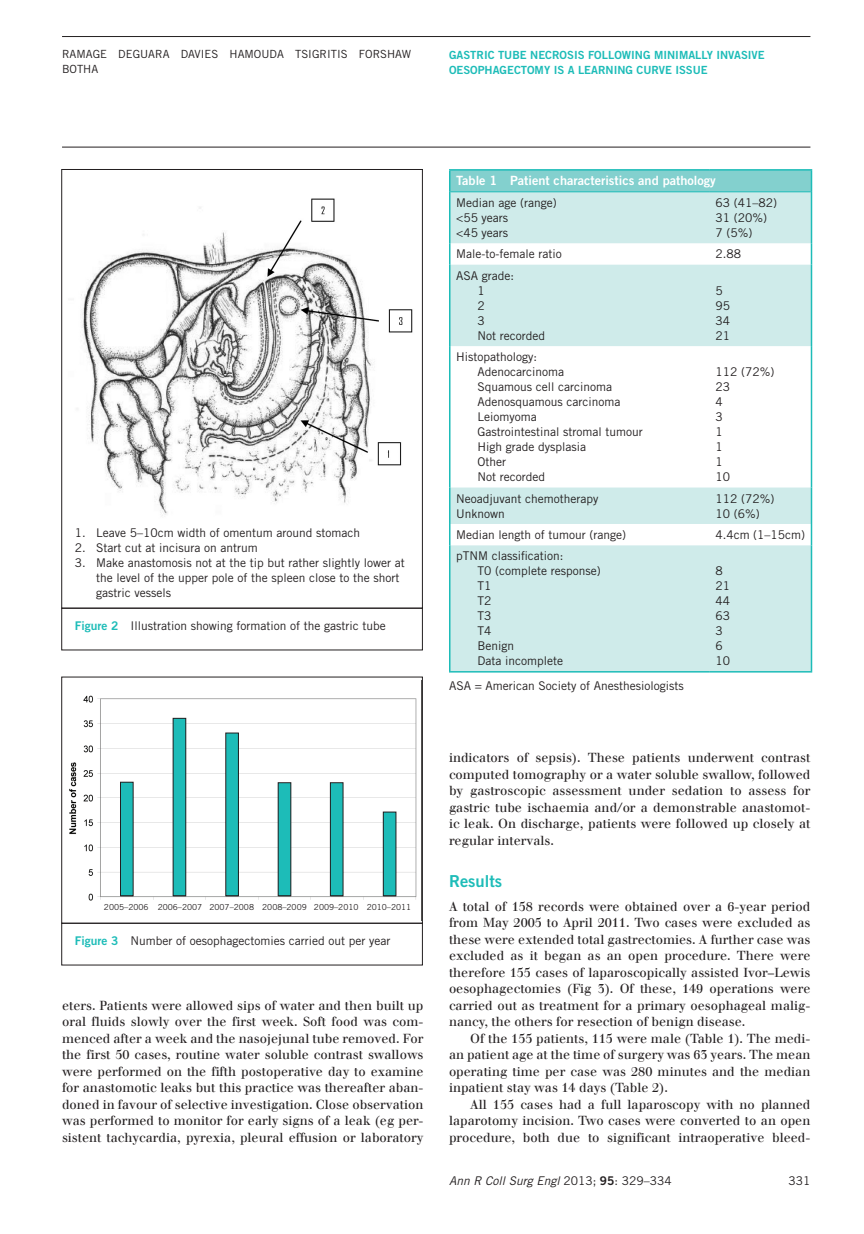
<style>
.page{position:relative;width:864px;height:1234px;background:#fff}
.page>*{position:absolute;margin:0;border:0;box-sizing:border-box;transform-origin:0 0}
.t1{font:16.5px "Trade Gothic LT Std Bd 2";color:#1dbcb8}
.t2{font:12.75px/16.5px "Walbaum Com";color:#231f20;text-align:justify}
.t3{font:12.75px "Trade Gothic LT Std Bd 2";color:#fff}
.t4{font:12px/15px "Trade Gothic LT Std";color:#231f20}
.t5{font:italic 12px "Trade Gothic LT Std";color:#231f20}
.t6{font:11.25px/15px "Trade Gothic LT Std Bd 2";color:#1dbcb8}
.t7{font:11.25px "Trade Gothic LT Std";color:#231f20}
.t8{font:8.25px "Trade Gothic LT Std";color:#231f20}
.s1{font-family:"Trade Gothic LT Std Bd 2";color:#1dbcb8}
.s2{font-style:normal}
.s3{font-family:"Trade Gothic LT Std Bd 2";font-style:normal}
</style>
<div class="page">
<hr style="left:62px;top:36px;width:748px;height:1px;background:#231f20">
<hr style="left:62px;top:147px;width:748px;height:1px;background:#231f20">
<div style="left:61px;top:608px;width:362px;height:42px;border:1px solid #231f20"></div>
<img style="left:81px;top:198px;width:332px;height:318px">
<div style="left:61px;top:169px;width:362px;height:439px;border:1px solid #231f20"></div>
<div style="left:450px;top:170px;width:361px;height:22px;background:#83d0ce"></div>
<svg style="left:450px;top:192px;width:361px;height:479px;fill:#cfebea"></svg>
<hr style="left:449px;top:169px;width:260px;height:2px;background:#1dbcb8">
<svg style="left:449px;top:171px;width:1px;height:21px"></svg>
<hr style="left:709px;top:169px;width:103px;height:2px;background:#1dbcb8">
<svg style="left:811px;top:171px;width:1px;height:21px"></svg>
<hr style="left:449px;top:192px;width:1px;height:51px;background:#1dbcb8">
<svg style="left:449px;top:243px;width:1px;height:22px"></svg>
<hr style="left:449px;top:265px;width:1px;height:81px;background:#1dbcb8">
<hr style="left:449px;top:346px;width:1px;height:141px;background:#1dbcb8">
<hr style="left:449px;top:487px;width:1px;height:37px;background:#1dbcb8">
<svg style="left:449px;top:524px;width:1px;height:21px"></svg>
<hr style="left:449px;top:545px;width:1px;height:126px;background:#1dbcb8">
<hr style="left:449px;top:671px;width:260px;height:1px;background:#1dbcb8">
<hr style="left:450px;top:191px;width:259px;height:1px;background:#1dbcb8">
<hr style="left:709px;top:191px;width:102px;height:1px;background:#1dbcb8">
<hr style="left:811px;top:192px;width:1px;height:51px;background:#1dbcb8">
<svg style="left:811px;top:243px;width:1px;height:22px"></svg>
<hr style="left:811px;top:265px;width:1px;height:81px;background:#1dbcb8">
<hr style="left:811px;top:346px;width:1px;height:141px;background:#1dbcb8">
<hr style="left:811px;top:487px;width:1px;height:37px;background:#1dbcb8">
<svg style="left:811px;top:524px;width:1px;height:21px"></svg>
<hr style="left:811px;top:545px;width:1px;height:126px;background:#1dbcb8">
<hr style="left:709px;top:671px;width:103px;height:1px;background:#1dbcb8">
<img style="left:69px;top:695px;width:348px;height:206px">
<div style="left:120px;top:782px;width:13px;height:114px;background:#1dbcb8"></div>
<div style="left:120px;top:782px;width:13px;height:114px;border:1px solid #231f20"></div>
<div style="left:173px;top:718px;width:13px;height:178px;background:#1dbcb8"></div>
<div style="left:173px;top:718px;width:13px;height:178px;border:1px solid #231f20"></div>
<div style="left:226px;top:733px;width:12px;height:163px;background:#1dbcb8"></div>
<div style="left:225px;top:733px;width:14px;height:163px;border:1px solid #231f20"></div>
<div style="left:278px;top:783px;width:13px;height:113px;background:#1dbcb8"></div>
<div style="left:278px;top:782px;width:13px;height:114px;border:1px solid #231f20"></div>
<div style="left:330px;top:783px;width:13px;height:113px;background:#1dbcb8"></div>
<div style="left:330px;top:782px;width:13px;height:114px;border:1px solid #231f20"></div>
<div style="left:383px;top:812px;width:13px;height:84px;background:#1dbcb8"></div>
<div style="left:383px;top:812px;width:13px;height:84px;border:1px solid #231f20"></div>
<div style="left:61px;top:677px;width:362px;height:247px;border:1px solid #231f20"></div>
<p class="t7" style="left:62px;top:47px;width:15px">Ramage</p>
<p class="t7" style="left:118px;top:47px;width:15px">Deguara</p>
<p class="t7" style="left:181px;top:47px;width:26px">Davies</p>
<p class="t7" style="left:230px;top:47px;width:16px">Hamouda</p>
<p class="t7" style="left:295px;top:47px;width:13px">Tsigritis</p>
<p class="t7" style="left:359px;top:47px;width:15px">Forshaw</p>
<p class="t7" style="left:62px;top:62px;width:16px">Botha</p>
<p class="t6" style="left:449px;top:47px;width:58px">GASTRIC TUB</p>
<p class="t6" style="left:520px;top:47px;width:54px">E NECROSIS</p>
<p class="t6" style="left:449px;top:47px;width:317px;text-indent:139px">FOLLOWI NG MI NIMALLY I NVASIVE<br>OESOPHAG ECTOMY IS A LEARNI NG CU RVE ISSU</p>
<p class="t6" style="left:701px;top:62px;width:8px">E</p>
<p class="t4" style="left:75px;top:525px;width:287px">1. Leave 5–10cm width of omentum around stomach</p>
<p class="t4" style="left:75px;top:540px;width:184px">2. Start cut at incisura on antrum</p>
<p class="t4" style="left:96px;top:555px;width:310px;text-indent:-21px">3. Make anastomosis not at the tip but rather slightly lower at the level of the upper pole of the spleen close to the short gastric vessels</p>
<p class="t4" style="left:75px;top:618px;width:312px"><span class="s1">FIGURE 2</span> Illustration showing formation of the gastric tube</p>
<p class="t8" style="left:104px;top:902px;width:309px">2005–2006 2006–2007 2007–2008 2008–2009 2009–2010 2010–2011</p>
<p class="t4" style="left:75px;top:933px;width:317px"><span class="s1">FIGURE 3</span> Number of oesophagectomies carried out per year</p>
<p class="t2" style="left:62px;top:997px;width:363px">eters. Patients were allowed sips of water and then built up oral fluids slowly over the first week. Soft food was com&shy;menced after a week and the nasojejunal tube removed. For the first 50 cases, routine water soluble contrast swallows were performed on the fifth postoperative day to examine for anastomotic leaks but this practice was thereafter aban&shy;doned in favour of selective investigation. Close observation was performed to monitor for early signs of a leak (eg per&shy;sistent tachycardia, pyrexia, pleural effusion or laboratory</p>
<p class="t3" style="left:456px;top:173px;width:261px">TABLE 1 PATIENT CHARACTERISTICS AND PATHOLOGY</p>
<p class="t4" style="left:456px;top:195px;width:102px">Median age (range) &lt;55 years<br>&lt;45 years</p>
<p class="t4" style="left:715px;top:195px;width:63px">63 (41–82)<br>31 (20%)<br>7 (5%)</p>
<p class="t4" style="left:456px;top:246px;width:107px">Male-to-female ratio</p>
<p class="t4" style="left:715px;top:246px;width:27px">2.88</p>
<p class="t4" style="left:477px;top:268px;width:69px;text-indent:-21px">ASA grade:<br>1<br>2<br>3<br>Not recorded</p>
<p class="t4" style="left:715px;top:283px;width:16px">5<br>95<br>34<br>21</p>
<p class="t4" style="left:477px;top:349px;width:167px;text-indent:-21px">Histopathology:<br>Adenocarcinoma<br>Squamous cell carcinoma<br>Adenosquamous carcinoma<br>Leiomyoma<br>Gastrointestinal stromal tumour<br>High grade dysplasia<br>Other<br>Not recorded</p>
<p class="t4" style="left:715px;top:364px;width:60px">112 (72%)<br>23<br>4<br>3<br>1<br>1<br>1<br>10</p>
<p class="t4" style="left:456px;top:491px;width:144px">Neoadjuvant chemotherapy<br>Unknown</p>
<p class="t4" style="left:715px;top:491px;width:60px">112 (72%)<br>10 (6%)</p>
<p class="t4" style="left:456px;top:527px;width:171px">Median length of tumour (range)</p>
<p class="t4" style="left:715px;top:527px;width:91px">4.4cm (1–15cm)</p>
<p class="t4" style="left:477px;top:548px;width:125px;text-indent:-21px">pTNM classification:<br>T0 (complete response)<br>T1<br>T2<br>T3<br>T4<br>Benign<br>Data incomplete</p>
<p class="t4" style="left:716px;top:563px;width:16px">8<br>21<br>44<br>63<br>3<br>6<br>10</p>
<p class="t4" style="left:449px;top:678px;width:236px">ASA = American Society of Anesthesiologists</p>
<p class="t2" style="left:449px;top:750px;width:363px">indicators of sepsis). These patients underwent contrast computed tomography or a water soluble swallow, followed by gastroscopic assessment under sedation to assess for gastric tube ischaemia and/or a demonstrable anastomot&shy;ic leak. On discharge, patients were followed up closely at regular intervals.</p>
<p class="t1" style="left:449px;top:871px;width:55px">RESULTS</p>
<p class="t2" style="left:449px;top:898px;width:363px">A total of 158 records were obtained over a 6-year period from May 2005 to April 2011. Two cases were excluded as these were extended total gastrectomies. A further case was excluded as it began as an open procedure. There were therefore 155 cases of laparoscopically assisted Ivor–Lewis oesophagectomies (Fig 3). Of these, 149 operations were carried out as treatment for a primary oesophageal malig&shy;nancy, the others for resection of benign disease.</p>
<p class="t2" style="left:449px;top:1030px;width:363px;text-indent:21px">Of the 155 patients, 115 were male (Table 1). The medi&shy;an patient age at the time of surgery was 63 years. The mean operating time per case was 280 minutes and the median inpatient stay was 14 days (Table 2).</p>
<p class="t2" style="left:449px;top:1096px;width:363px;text-indent:21px">All 155 cases had a full laparoscopy with no planned laparotomy incision. Two cases were converted to an open procedure, both due to significant intraoperative bleed-</p>
<p class="t5" style="left:449px;top:1173px;width:224px">Ann R Coll Surg Engl <span class="s2">2013;</span> <span class="s3">95</span><span class="s2">: 329–334</span></p>
<p class="t4" style="left:788px;top:1173px;width:23px">331</p>
</div>
